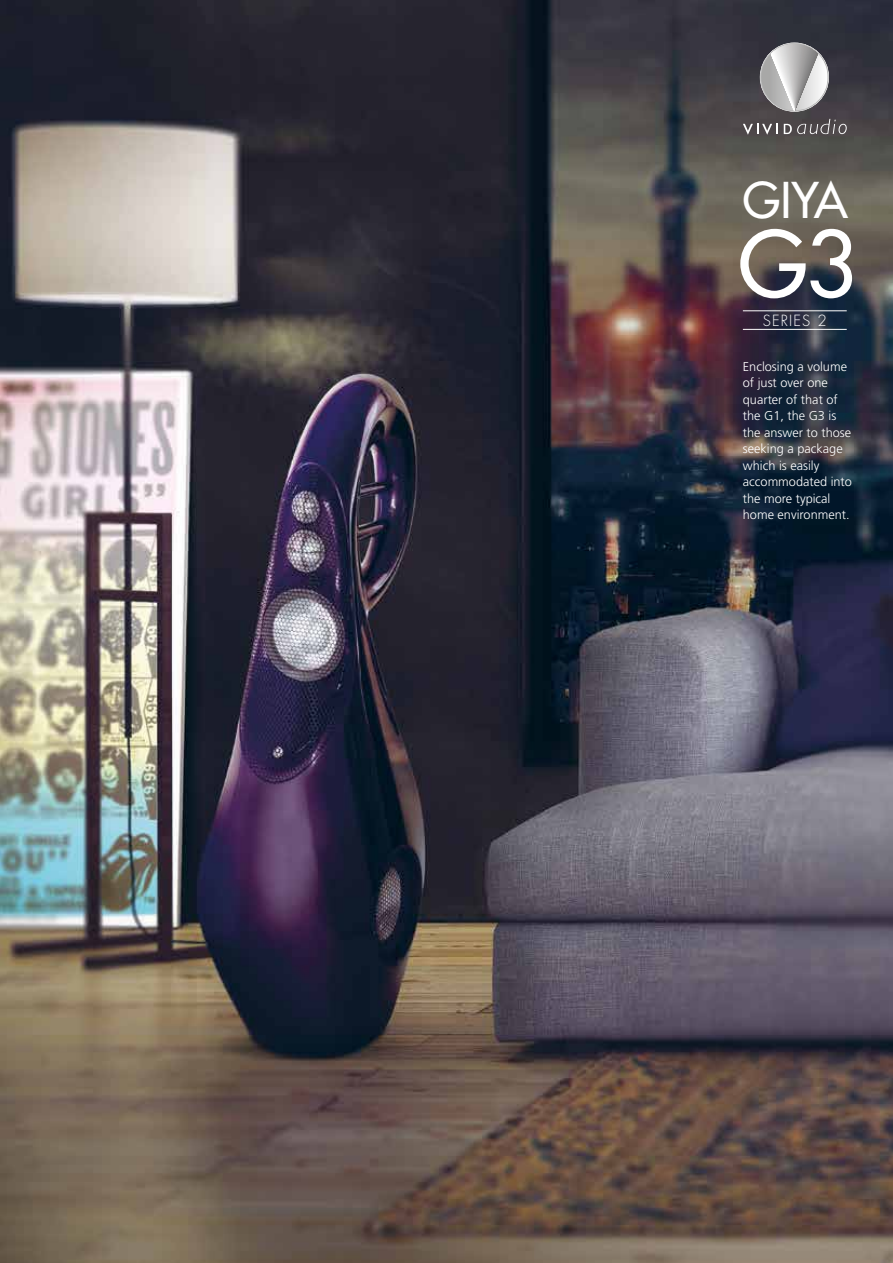
<style>
.page{position:relative;width:893px;height:1263px;background:#fff}
.page>*{position:absolute;margin:0;border:0;box-sizing:border-box;transform-origin:0 0}
.t1{font:88.5px "Futura";color:#fff}
.t2{font:48px "Futura";color:#fff}
.t3{font:300 15px "Futura";letter-spacing:.075em;color:#fff}
.t4{font:300 12.75px/16.5px "Frutiger";color:#fff}
</style>
<div class="page">
<img style="left:0;top:0;width:893px;height:1263px">
<svg style="left:743px;top:124px;width:35px;height:11px"></svg>
<svg style="left:784px;top:119px;width:63px;height:15px"></svg>
<svg style="left:760px;top:43px;width:69px;height:69px;background:#a9a8aa"></svg>
<hr style="left:743px;top:310px;width:104px;height:1px;background:#fff">
<hr style="left:743px;top:329px;width:104px;height:1px;background:#fff">
<h2 class="t2" style="left:743px;top:169px;width:107px">GIYA</h2>
<h1 class="t1" style="left:738px;top:207px;width:120px">G3</h1>
<p class="t3" style="left:763px;top:311px;width:65px">SERIES 2</p>
<p class="t4" style="left:743px;top:358px;width:111px">Enclosing a volume of just over one quarter of that of the G1, the G3 is the answer to those seeking a package which is easily accommodated into the more typical home environment.</p>
</div>
